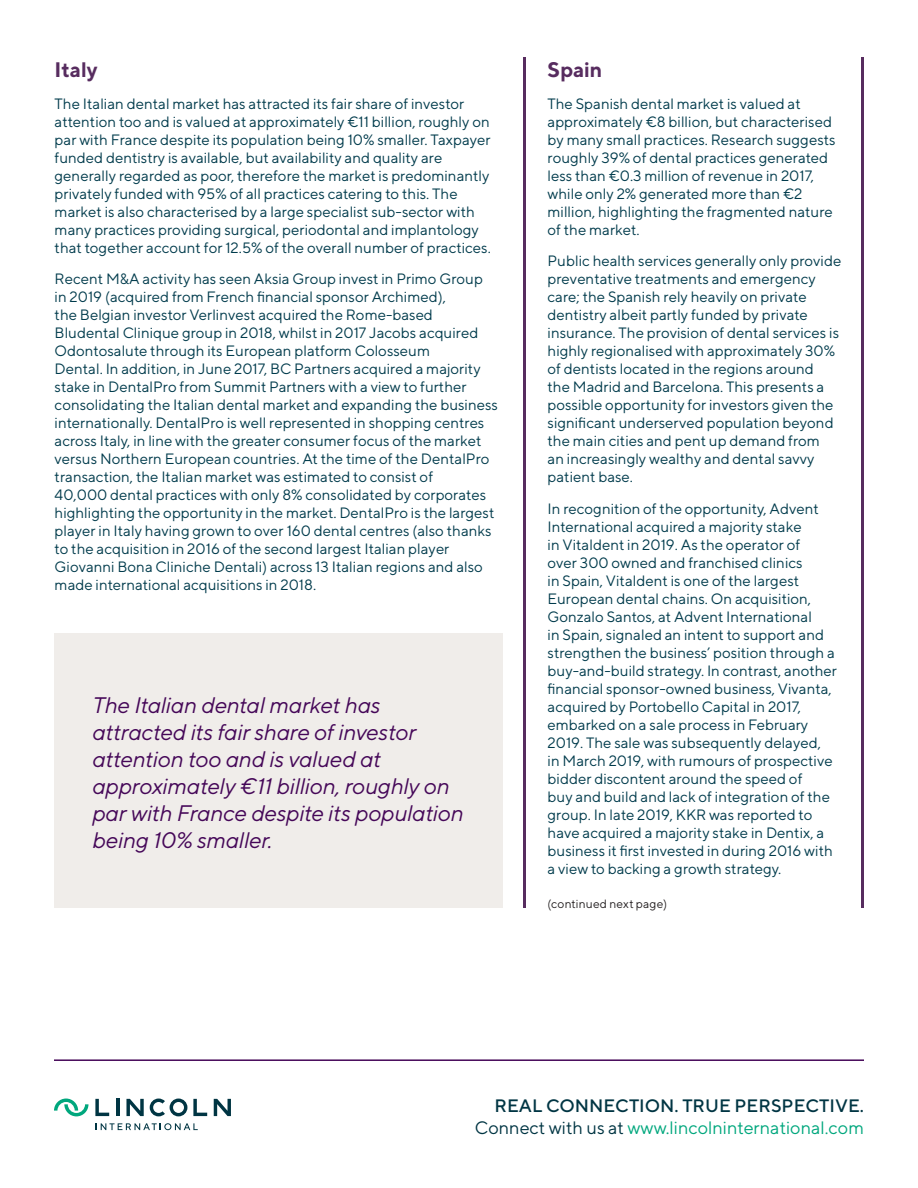
<style>
.page{position:relative;width:918px;height:1188px;background:#fff}
.page>*{position:absolute;margin:0;border:0;box-sizing:border-box;transform-origin:0 0}
.t1{font:italic 22.5px/27px "TT Norms";letter-spacing:-.01em;color:#450758}
.t2{font:700 21px "TT Norms";letter-spacing:-.005em;color:#572c5f}
.t3{font:500 18px/21.6px "TT Norms";color:#003543;text-align:right}
.t4{font:15px/18px "TT Norms";color:#003b4c}
.t5{font:12px "TT Norms";letter-spacing:.015em;color:#231f20}
.s1{font-weight:400}
.s2{font-weight:400;color:#00a77d}
</style>
<div class="page">
<hr style="left:116px;top:1099px;width:4px;height:17px;background:#003543">
<svg style="left:126px;top:1099px;width:18px;height:17px"></svg>
<svg style="left:95px;top:1099px;width:14px;height:17px"></svg>
<svg style="left:214px;top:1099px;width:17px;height:17px"></svg>
<svg style="left:193px;top:1099px;width:14px;height:17px"></svg>
<svg style="left:150px;top:1099px;width:37px;height:17px"></svg>
<svg style="left:54px;top:1099px;width:34px;height:17px"></svg>
<svg style="left:96px;top:1123px;width:102px;height:7px"></svg>
<hr style="left:54px;top:1059px;width:810px;height:2px;background:#450758">
<div style="left:54px;top:633px;width:448px;height:275px;background:#f0edea"></div>
<hr style="left:523px;top:57px;width:3px;height:851px;background:#572c5f">
<hr style="left:861px;top:57px;width:3px;height:851px;background:#572c5f">
<p class="t2" style="left:55px;top:56px;width:45px">Italy</p>
<p class="t4" style="left:55px;top:94px;width:438px">The Italian dental market has attracted its fair share of investor attention too and is valued at approximately €11 billion, roughly on par with France despite its population being 10% smaller. Taxpayer funded dentistry is available, but availability and quality are generally regarded as poor, therefore the market is predominantly privately funded with 95% of all practices catering to this. The market is also characterised by a large specialist sub-sector with many practices providing surgical, periodontal and implantology that together account for 12.5% of the overall number of practices.</p>
<p class="t4" style="left:55px;top:270px;width:445px">Recent M&amp;A activity has seen Aksia Group invest in Primo Group in 2019 (acquired from French financial sponsor Archimed),<br>the Belgian investor Verlinvest acquired the Rome-based Bludental Clinique group in 2018, whilst in 2017 Jacobs acquired Odontosalute through its European platform Colosseum<br>Dental. In addition, in June 2017, BC Partners acquired a majority stake in DentalPro from Summit Partners with a view to further consolidating the Italian dental market and expanding the business internationally. DentalPro is well represented in shopping centres across Italy, in line with the greater consumer focus of the market versus Northern European countries. At the time of the DentalPro transaction, the Italian market was estimated to consist of<br>40,000 dental practices with only 8% consolidated by corporates highlighting the opportunity in the market. DentalPro is the largest player in Italy having grown to over 160 dental centres (also thanks to the acquisition in 2016 of the second largest Italian player Giovanni Bona Cliniche Dentali) across 13 Italian regions and also made international acquisitions in 2018.</p>
<p class="t1" style="left:92px;top:692px;width:373px">The Italian dental market has attracted its fair share of investor attention too and is valued at approximately €11 billion, roughly on par with France despite its population being 10% smaller.</p>
<p class="t2" style="left:548px;top:56px;width:56px">Spain</p>
<p class="t4" style="left:548px;top:94px;width:290px">The Spanish dental market is valued at approximately €8 billion, but characterised by many small practices. Research suggests roughly 39% of dental practices generated less than €0.3 million of revenue in 2017, while only 2% generated more than €2 million, highlighting the fragmented nature of the market.</p>
<p class="t4" style="left:548px;top:252px;width:295px">Public health services generally only provide preventative treatments and emergency care; the Spanish rely heavily on private dentistry albeit partly funded by private insurance. The provision of dental services is highly regionalised with approximately 30% of dentists located in the regions around<br>the Madrid and Barcelona. This presents a possible opportunity for investors given the significant underserved population beyond the main cities and pent up demand from<br>an increasingly wealthy and dental savvy patient base.</p>
<p class="t4" style="left:548px;top:499px;width:291px">In recognition of the opportunity, Advent International acquired a majority stake<br>in Vitaldent in 2019. As the operator of<br>over 300 owned and franchised clinics<br>in Spain, Vitaldent is one of the largest European dental chains. On acquisition, Gonzalo Santos, at Advent International<br>in Spain, signaled an intent to support and strengthen the business’ position through a buy-and-build strategy. In contrast, another financial sponsor-owned business, Vivanta, acquired by Portobello Capital in 2017, embarked on a sale process in February 2019. The sale was subsequently delayed,<br>in March 2019, with rumours of prospective bidder discontent around the speed of<br>buy and build and lack of integration of the group. In late 2019, KKR was reported to have acquired a majority stake in Dentix, a business it first invested in during 2016 with a view to backing a growth strategy.</p>
<p class="t5" style="left:548px;top:896px;width:121px">(continued next page)</p>
<p class="t3" style="left:475px;top:1095px;width:391px">REAL CONNECTION. TRUE PERSPECTIVE.<br><span class="s1">Connect with us at</span> <span class="s2">www.lincolninternational.com</span></p>
</div>
